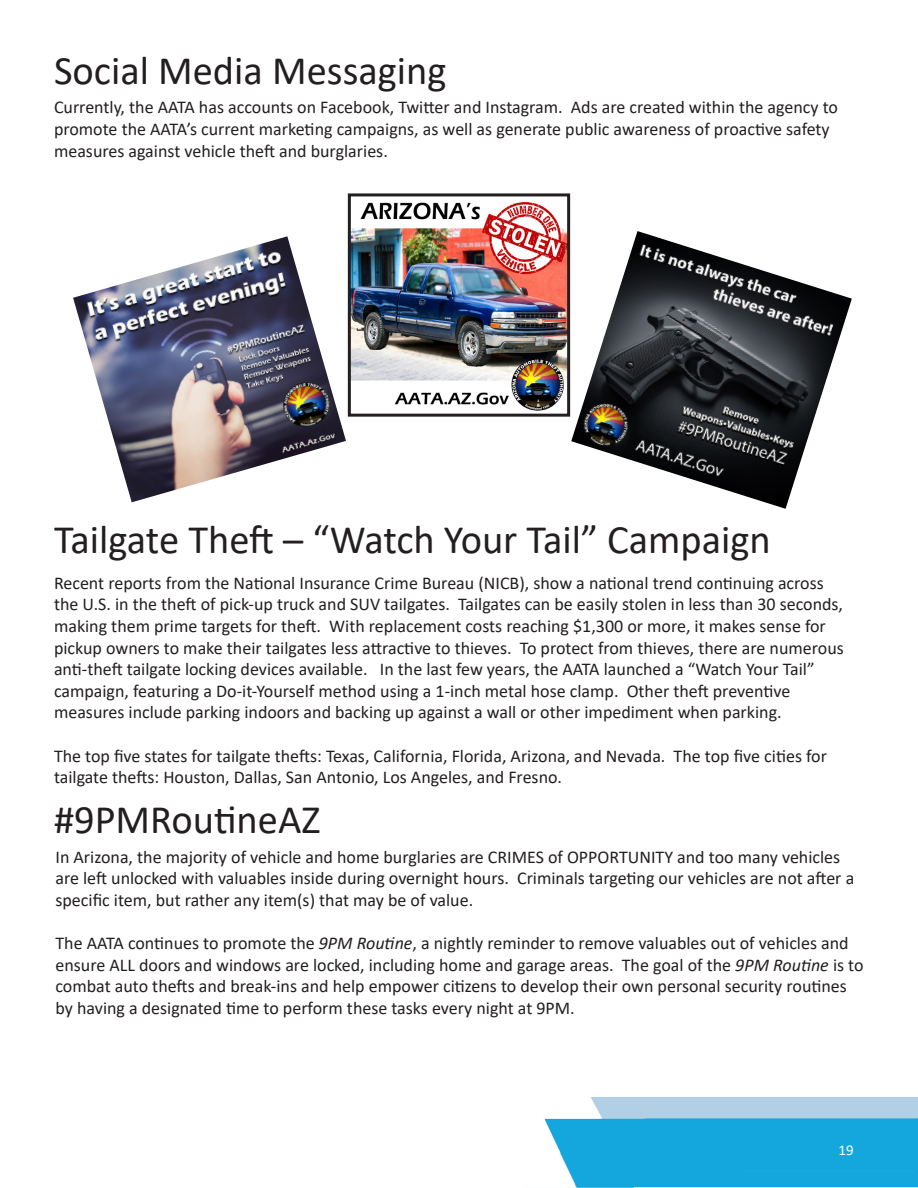
<style>
.page{position:relative;width:918px;height:1188px;background:#fff}
.page>*{position:absolute;margin:0;border:0;box-sizing:border-box;transform-origin:0 0}
.t1{font:40.5px "Calibri";color:#231f20}
.t2{font:18px/21.6px "Calibri";color:#231f20}
.t3{font:15px "Calibri";color:#fff}
.s1{font-style:italic}
</style>
<div class="page">
<img style="left:131px;top:193px;width:787px;height:995px">
<img style="left:352px;top:197px;width:214px;height:216px">
<div style="left:348px;top:193px;width:222px;height:224px;border:3px solid #231f20"></div>
<img style="left:73px;top:236px;width:273px;height:266px">
<img style="left:571px;top:231px;width:281px;height:278px">
<p class="t1" style="left:54px;top:43px;width:394px">Social Media Messaging</p>
<p class="t2" style="left:54px;top:96px;width:786px">Currently, the AATA has accounts on Facebook, Twitter and Instagram. Ads are created within the agency to promote the AATA’s current marketing campaigns, as well as generate public awareness of proactive safety measures against vehicle theft and burglaries.</p>
<p class="t1" style="left:54px;top:512px;width:718px">Tailgate Theft – “Watch Your Tail” Campaign</p>
<p class="t2" style="left:54px;top:572px;width:791px">Recent reports from the National Insurance Crime Bureau (NICB), show a national trend continuing across the U.S. in the theft of pick-up truck and SUV tailgates. Tailgates can be easily stolen in less than 30 seconds, making them prime targets for theft. With replacement costs reaching $1,300 or more, it makes sense for pickup owners to make their tailgates less attractive to thieves. To protect from thieves, there are numerous anti-theft tailgate locking devices available. In the last few years, the AATA launched a “Watch Your Tail” campaign, featuring a Do-it-Yourself method using a 1-inch metal hose clamp. Other theft preventive measures include parking indoors and backing up against a wall or other impediment when parking.</p>
<p class="t2" style="left:54px;top:744px;width:775px">The top five states for tailgate thefts: Texas, California, Florida, Arizona, and Nevada. The top five cities for tailgate thefts: Houston, Dallas, San Antonio, Los Angeles, and Fresno.</p>
<p class="t1" style="left:54px;top:792px;width:268px">#9PMRoutineAZ</p>
<p class="t2" style="left:56px;top:846px;width:800px">In Arizona, the majority of vehicle and home burglaries are CRIMES of OPPORTUNITY and too many vehicles are left unlocked with valuables inside during overnight hours. Criminals targeting our vehicles are not after a specific item, but rather any item(s) that may be of value.</p>
<p class="t2" style="left:56px;top:932px;width:810px">The AATA continues to promote the <span class="s1">9PM Routine</span>, a nightly reminder to remove valuables out of vehicles and ensure ALL doors and windows are locked, including home and garage areas. The goal of the <span class="s1">9PM Routine</span> is to combat auto thefts and break-ins and help empower citizens to develop their own personal security routines by having a designated time to perform these tasks every night at 9PM.</p>
<p class="t3" style="left:838px;top:1140px;width:17px">19</p>
</div>
